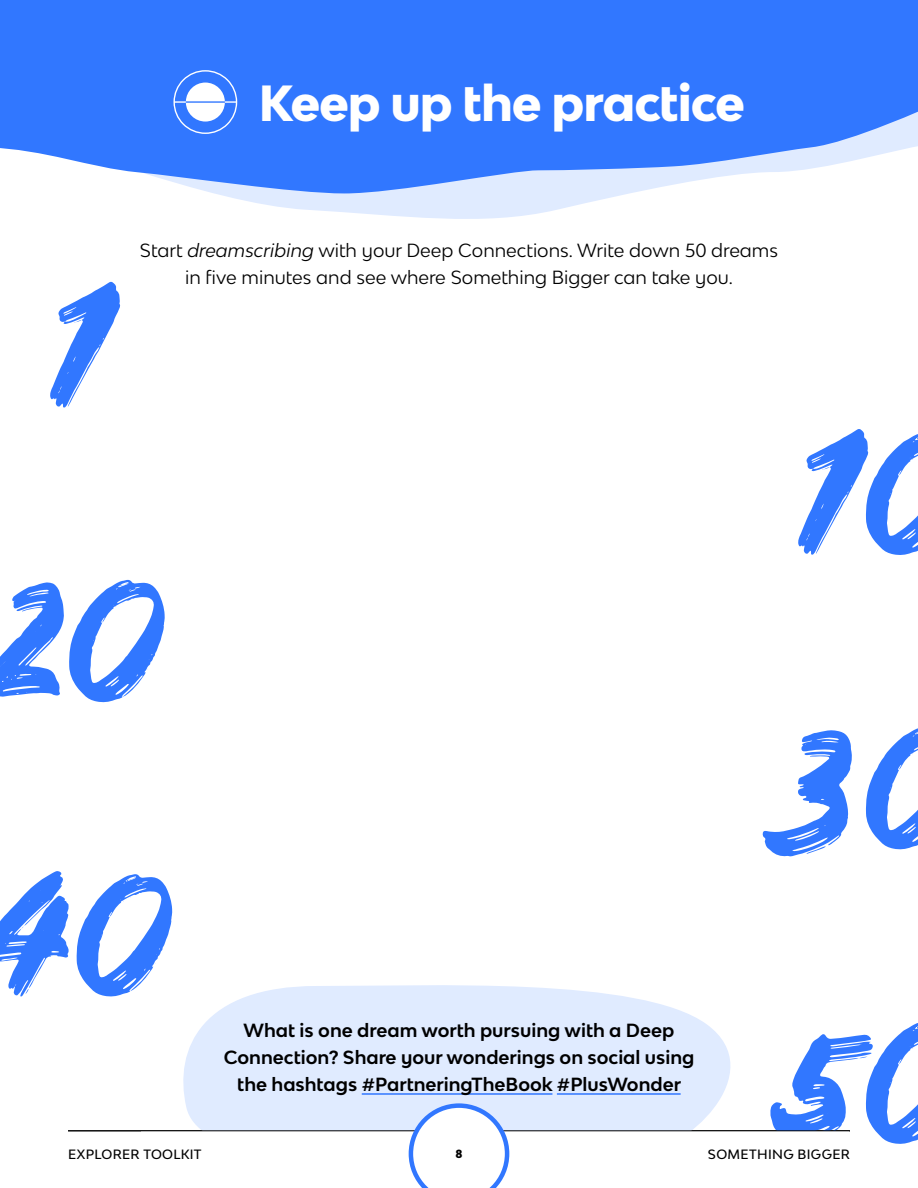
<style>
.page{position:relative;width:918px;height:1188px;background:#fff}
.page>*{position:absolute;margin:0;border:0;box-sizing:border-box;transform-origin:0 0}
.t1{font:150px "Rustico";letter-spacing:.025em;color:#3177ff}
.t2{font:800 48px "Bw Modelica SS01";letter-spacing:-.025em;color:#fff}
.t3{font:700 18px/27px "Bw Modelica SS01";color:#000;text-align:center}
.t4{font:18px/27px "Bw Modelica SS01";color:#000;text-align:center}
.t5{font:500 12.75px "Bw Modelica SS01";letter-spacing:.025em;color:#000}
.t6{font:800 11.25px "Bw Modelica SS01";color:#000}
.s1{font-style:italic}
</style>
<div class="page">
<svg style="left:183px;top:985px;width:548px;height:145px;background:#e2ecff"></svg>
<svg style="left:218px;top:194px;width:408px;height:25px;fill:#e0ebff"></svg>
<svg style="left:0;top:0;width:918px;height:194px;background:#4b88ff"></svg>
<svg style="left:173px;top:70px;width:64px;height:64px"></svg>
<hr style="left:362px;top:1093px;width:190px;height:2px;background:#3177ff">
<hr style="left:557px;top:1093px;width:124px;height:2px;background:#3177ff">
<hr style="left:68px;top:1130px;width:782px;height:1px;background:#000">
<svg style="left:409px;top:1103px;width:100px;height:85px"></svg>
<h2 class="t2" style="left:259px;top:72px;width:488px">Keep up the practice</h2>
<h1 class="t1" style="left:44px;top:257px;width:72px">1</h1>
<p class="t4" style="left:140px;top:237px;width:640px">Start <span class="s1">dreamscribing</span> with your Deep Connections. Write down 50 dreams in five minutes and see where Something Bigger can take you.</p>
<h1 class="t1" style="left:-6px;top:551px;width:172px">20</h1>
<h1 class="t1" style="left:792px;top:404px;width:171px">10</h1>
<h1 class="t1" style="left:-14px;top:845px;width:188px">40</h1>
<p class="t3" style="left:224px;top:1016px;width:472px">What is one dream worth pursuing with a Deep<br>Connection? Share your wonderings on social using the hashtags #PartneringTheBook #PlusWonder</p>
<h1 class="t1" style="left:779px;top:698px;width:184px">30</h1>
<h1 class="t1" style="left:781px;top:993px;width:182px">50</h1>
<p class="t5" style="left:68px;top:1146px;width:171px">EXPLORER CURRICULUM</p>
<p class="t6" style="left:456px;top:1147px;width:8px">5</p>
<p class="t5" style="left:708px;top:1146px;width:143px">SOMETHING BIGGER</p>
<p class="t5" style="left:143px;top:1146px;width:59px">TOOLKIT</p>
<p class="t6" style="left:455px;top:1147px;width:9px">8</p>
</div>
